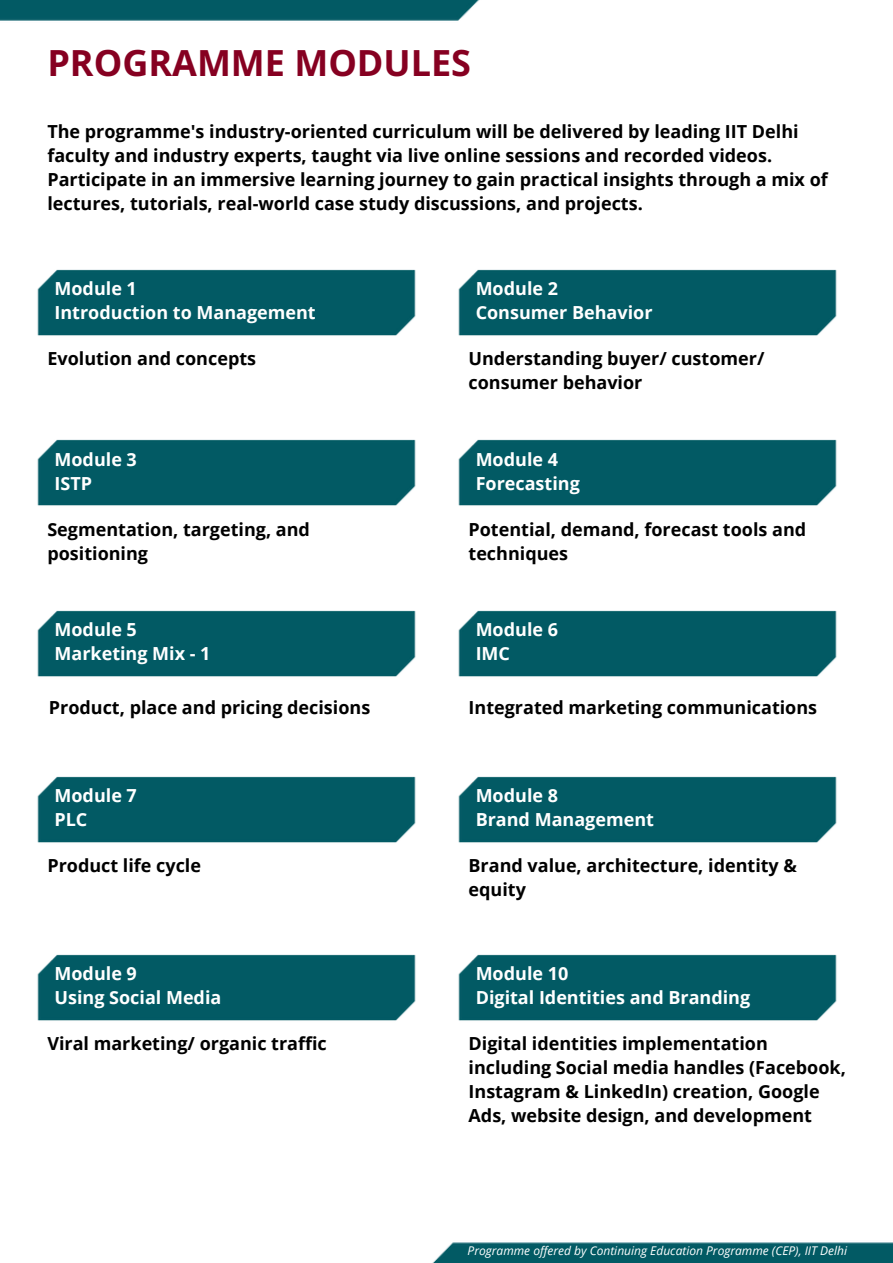
<style>
.page{position:relative;width:893px;height:1263px;background:#fff}
.page>*{position:absolute;margin:0;border:0;box-sizing:border-box;transform-origin:0 0}
.t1{font:700 36px "Open Sans";color:#860021}
.t2{font:700 18px/24px "Open Sans";color:#000}
.t3{font:700 18px "Open Sans";color:#fff}
.t4{font:italic 12px "Open Sans";color:#fff}
</style>
<div class="page">
<img style="left:0;top:0;width:480px;height:21px">
<img style="left:432px;top:1242px;width:460px;height:21px">
<div style="left:37px;top:269px;width:379px;height:67px;background:#025a64"></div>
<div style="left:37px;top:439px;width:379px;height:67px;background:#025a64"></div>
<div style="left:458px;top:269px;width:379px;height:67px;background:#025a64"></div>
<div style="left:458px;top:439px;width:379px;height:67px;background:#025a64"></div>
<div style="left:37px;top:610px;width:379px;height:67px;background:#025a64"></div>
<div style="left:458px;top:610px;width:379px;height:67px;background:#025a64"></div>
<div style="left:37px;top:776px;width:379px;height:67px;background:#025a64"></div>
<div style="left:458px;top:776px;width:379px;height:67px;background:#025a64"></div>
<div style="left:37px;top:954px;width:379px;height:67px;background:#025a64"></div>
<div style="left:458px;top:954px;width:379px;height:67px;background:#025a64"></div>
<p class="t1" style="left:47px;top:38px;width:425px">PROGRAMME MODULES</p>
<p class="t2" style="left:47px;top:119px;width:781px">The programme's industry-oriented curriculum will be delivered by leading IIT Delhi faculty and industry experts, taught via live online sessions and recorded videos.<br>Participate in an immersive learning journey to gain practical insights through a mix of lectures, tutorials, real-world case study discussions, and projects.</p>
<p class="t3" style="left:55px;top:276px;width:84px">Module 1</p>
<p class="t3" style="left:55px;top:300px;width:263px">Introduction to Management</p>
<p class="t2" style="left:47px;top:346px;width:210px">Evolution and concepts</p>
<p class="t3" style="left:55px;top:446px;width:84px">Module 3</p>
<p class="t3" style="left:55px;top:470px;width:39px">ISTP</p>
<p class="t2" style="left:47px;top:517px;width:264px">Segmentation, targeting, and positioning</p>
<p class="t3" style="left:55px;top:617px;width:84px">Module 5</p>
<p class="t3" style="left:55px;top:641px;width:157px">Marketing Mix - 1</p>
<p class="t3" style="left:475px;top:276px;width:84px">Module 2</p>
<p class="t3" style="left:475px;top:300px;width:178px">Consumer Behavior</p>
<p class="t2" style="left:468px;top:346px;width:297px">Understanding buyer/ customer/ consumer behavior</p>
<p class="t3" style="left:475px;top:446px;width:84px">Module 4</p>
<p class="t3" style="left:475px;top:470px;width:106px">Forecasting</p>
<p class="t2" style="left:468px;top:517px;width:339px">Potential, demand, forecast tools and techniques</p>
<p class="t3" style="left:475px;top:617px;width:84px">Module 6</p>
<p class="t3" style="left:475px;top:641px;width:36px">IMC</p>
<p class="t2" style="left:49px;top:695px;width:323px">Product, place and pricing decisions</p>
<p class="t2" style="left:468px;top:695px;width:350px">Integrated marketing communications</p>
<p class="t3" style="left:55px;top:783px;width:84px">Module 7</p>
<p class="t3" style="left:55px;top:807px;width:34px">PLC</p>
<p class="t3" style="left:475px;top:783px;width:84px">Module 8</p>
<p class="t3" style="left:475px;top:807px;width:180px">Brand Management</p>
<p class="t2" style="left:47px;top:853px;width:155px">Product life cycle</p>
<p class="t2" style="left:468px;top:853px;width:330px">Brand value, architecture, identity &amp; equity</p>
<p class="t3" style="left:55px;top:961px;width:84px">Module 9</p>
<p class="t3" style="left:55px;top:985px;width:168px">Using Social Media</p>
<p class="t3" style="left:475px;top:961px;width:94px">Module 10</p>
<p class="t3" style="left:475px;top:985px;width:276px">Digital Identities and Branding</p>
<p class="t2" style="left:47px;top:1031px;width:281px">Viral marketing/ organic traffic</p>
<p class="t2" style="left:468px;top:1031px;width:379px">Digital identities implementation including Social media handles (Facebook, Instagram &amp; LinkedIn) creation, Google Ads, website design, and development</p>
<p class="t4" style="left:467px;top:1243px;width:381px">Programme offered by Continuing Education Programme (CEP), IIT Delhi</p>
</div>
